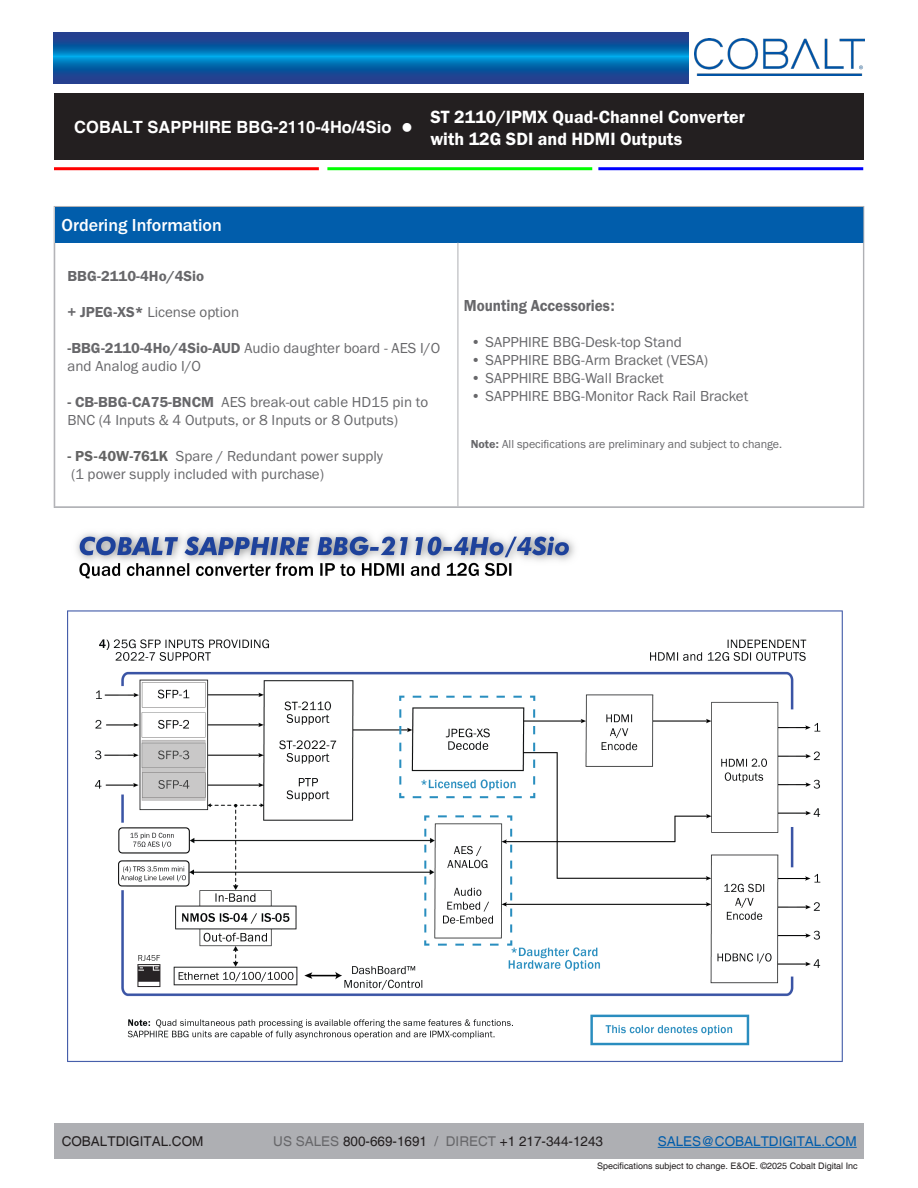
<style>
.page{position:relative;width:918px;height:1188px;background:#fff}
.page>*{position:absolute;margin:0;border:0;box-sizing:border-box;transform-origin:0 0}
.t1{font:18.3px/21.6px "Franklin Gothic URW Dem";color:#fff}
.Table_Heading{font:500 18px "Franklin Gothic URW";color:#fff}
.t2{font:700 16.8px "Helvetica";color:#fff}
.Table_Text_Heading{font:16.5px "Franklin Gothic URW Dem";color:#67676a;scale:.91 1}
.Table_Text{font:15px/18px "Franklin Gothic URW Boo";color:#67676a}
.Table_Text-2{font:15px "Franklin Gothic URW Dem";color:#67676a}
.t3{font:13.5px "Helvetica";color:#231f20}
.t4{font:13.5px "Helvetica";color:#015dab}
.Table_Text-3{font:12px "Franklin Gothic URW Boo";color:#67676a}
.t5{font:9px "Helvetica";color:#231f20}
.s1{font-family:"Franklin Gothic URW Dem"}
.s2{font-family:"Franklin Gothic URW Dem";color:#646464}
.s3{color:#67676a}
</style>
<div class="page">
<svg style="left:53px;top:32px;width:635px;height:52px;background:#0f5da5"></svg>
<div style="left:54px;top:94px;width:809px;height:66px;background:#231f20"></div>
<hr style="left:54px;top:167px;width:265px;height:3px;background:#f00">
<hr style="left:327px;top:167px;width:265px;height:3px;background:#0f0">
<hr style="left:598px;top:167px;width:265px;height:3px;background:#00f">
<img style="left:694px;top:38px;width:171px;height:37px">
<div style="left:54px;top:1123px;width:810px;height:36px;background:#aeafb3"></div>
<hr style="left:658px;top:1147px;width:199px;height:1px;background:#015dab">
<div style="left:55px;top:207px;width:808px;height:36px;background:#015dab"></div>
<hr style="left:458px;top:243px;width:1px;height:263px;background:#aeafb3">
<img style="left:67px;top:533px;width:775px;height:529px">
<p class="t2" style="left:74px;top:117px;width:340px">COBALT SAPPHIRE BBG-2110-4Ho/4Sio ●</p>
<p class="t1" style="left:430px;top:106px;width:316px">ST 2110/IPMX Quad-Channel Converter with 12G SDI and HDMI Outputs</p>
<p class="Table_Heading" style="left:62px;top:214px;width:162px">Ordering Information</p>
<p class="Table_Text-2" style="left:68px;top:266px;width:138px">BBG-2110-4Ho/4Sio</p>
<p class="Table_Text" style="left:68px;top:302px;width:173px"><span class="s1">+ JPEG-XS*</span> License option</p>
<p class="Table_Text" style="left:68px;top:338px;width:374px"><span class="s1">-BBG-2110-4Ho/4Sio-AUD</span> Audio daughter board - AES I/O and Analog audio I/O</p>
<p class="Table_Text" style="left:68px;top:392px;width:362px"><span class="s1">- CB-BBG-CA75-BNCM</span> AES break-out cable HD15 pin to<br>BNC (4 Inputs &amp; 4 Outputs, or 8 Inputs or 8 Outputs)</p>
<p class="Table_Text" style="left:68px;top:446px;width:317px"><span class="s2">- PS-40W-761K</span> Spare / Redundant power supply</p>
<p class="Table_Text" style="left:71px;top:464px;width:254px">(1 power supply included with purchase)</p>
<p class="Table_Text_Heading" style="left:464px;top:296px;width:167px">Mounting Accessories:</p>
<p class="Table_Text" style="left:471px;top:333px;width:213px">• SAPPHIRE BBG-Desk-top Stand</p>
<p class="Table_Text" style="left:471px;top:351px;width:239px">• SAPPHIRE BBG-Arm Bracket (VESA)</p>
<p class="Table_Text" style="left:471px;top:369px;width:195px">• SAPPHIRE BBG-Wall Bracket</p>
<p class="Table_Text" style="left:471px;top:387px;width:279px">• SAPPHIRE BBG-Monitor Rack Rail Bracket</p>
<p class="Table_Text-3" style="left:471px;top:437px;width:313px"><span class="s1">Note:</span> All specifications are preliminary and subject to change.</p>
<p class="t3" style="left:62px;top:1133px;width:143px">COBALTDIGITAL.COM</p>
<p class="t3" style="left:273px;top:1133px;width:331px"><span class="s3">US SALES</span> 800-669-1691 <span class="s3">/ DIRECT</span> +1 217-344-1243</p>
<p class="t4" style="left:658px;top:1133px;width:201px">SALES@COBALTDIGITAL.COM</p>
<p class="t5" style="left:597px;top:1160px;width:262px">Specifications subject to change. E&amp;OE. ©2025 Cobalt Digital Inc</p>
</div>
